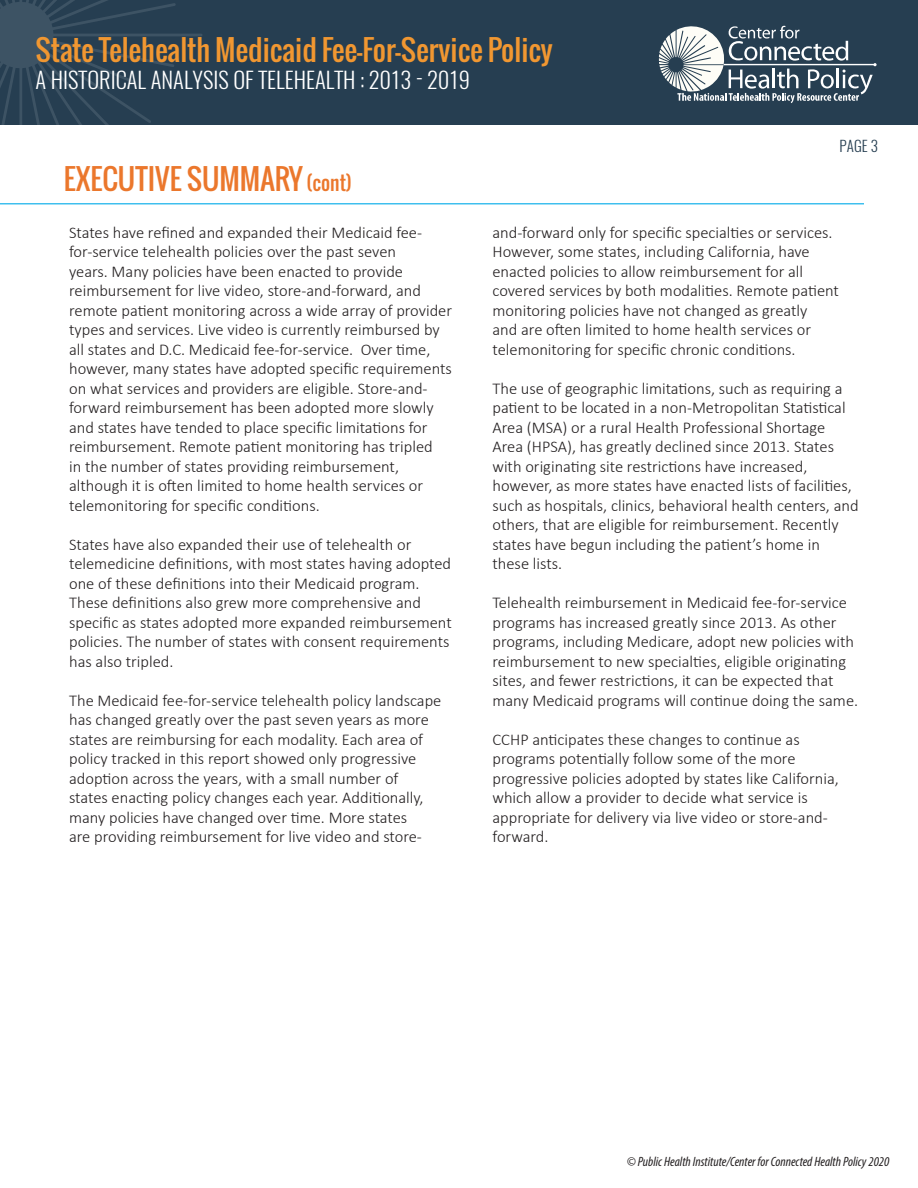
<style>
.page{position:relative;width:918px;height:1188px;background:#fff}
.page>*{position:absolute;margin:0;border:0;box-sizing:border-box;transform-origin:0 0}
.t1{font:28.5px "Oswald";color:#f19731}
.t2{font:28.5px "Oswald";color:#eb772c}
.t3{font:300 22.5px "Oswald";color:#fff}
.t4{font:300 16.5px/19.5px "Calibri";color:#231f20}
.t5{font:300 15px "Oswald";color:#263e51}
.t6{font:italic condensed 13.5px "Myriad Pro";color:#231f20}
.s1{font-size:19.5px}
</style>
<div class="page">
<div style="left:0;top:0;width:918px;height:125px;background:#263e51"></div>
<svg style="left:659px;top:26px;width:218px;height:77px"></svg>
<svg style="left:0;top:0;width:202px;height:125px"></svg>
<hr style="left:0;top:203px;width:864px;height:1px;background:#38bdee">
<h1 class="t1" style="left:36px;top:28px;width:518px">State Telehealth Medicaid Fee-For-Service Policy</h1>
<h2 class="t3" style="left:36px;top:65px;width:436px">A HISTORICAL ANALYSIS OF TELEHEALTH : 2013 - 2019</h2>
<p class="t5" style="left:840px;top:135px;width:40px">PAGE 3</p>
<p class="t2" style="left:64px;top:158px;width:290px">EXECUTIVE SUMMARY <span class="s1">(cont)</span></p>
<p class="t4" style="left:69px;top:223px;width:385px">States have refined and expanded their Medicaid fee&shy;for-service telehealth policies over the past seven<br>years. Many policies have been enacted to provide reimbursement for live video, store-and-forward, and remote patient monitoring across a wide array of provider types and services. Live video is currently reimbursed by all states and D.C. Medicaid fee-for-service. Over time, however, many states have adopted specific requirements on what services and providers are eligible. Store-and&shy;forward reimbursement has been adopted more slowly and states have tended to place specific limitations for reimbursement. Remote patient monitoring has tripled<br>in the number of states providing reimbursement, although it is often limited to home health services or telemonitoring for specific conditions.</p>
<p class="t4" style="left:69px;top:535px;width:384px">States have also expanded their use of telehealth or telemedicine definitions, with most states having adopted one of these definitions into their Medicaid program.<br>These definitions also grew more comprehensive and specific as states adopted more expanded reimbursement policies. The number of states with consent requirements has also tripled.</p>
<p class="t4" style="left:69px;top:691px;width:374px">The Medicaid fee-for-service telehealth policy landscape has changed greatly over the past seven years as more states are reimbursing for each modality. Each area of policy tracked in this report showed only progressive adoption across the years, with a small number of states enacting policy changes each year. Additionally, many policies have changed over time. More states<br>are providing reimbursement for live video and store-</p>
<p class="t4" style="left:492px;top:223px;width:348px">and-forward only for specific specialties or services.<br>However, some states, including California, have enacted policies to allow reimbursement for all covered services by both modalities. Remote patient monitoring policies have not changed as greatly<br>and are often limited to home health services or telemonitoring for specific chronic conditions.</p>
<p class="t4" style="left:492px;top:379px;width:368px">The use of geographic limitations, such as requiring a patient to be located in a non-Metropolitan Statistical Area (MSA) or a rural Health Professional Shortage Area (HPSA), has greatly declined since 2013. States with originating site restrictions have increased, however, as more states have enacted lists of facilities, such as hospitals, clinics, behavioral health centers, and others, that are eligible for reimbursement. Recently states have begun including the patient’s home in these lists.</p>
<p class="t4" style="left:492px;top:593px;width:367px">Telehealth reimbursement in Medicaid fee-for-service programs has increased greatly since 2013. As other programs, including Medicare, adopt new policies with reimbursement to new specialties, eligible originating sites, and fewer restrictions, it can be expected that many Medicaid programs will continue doing the same.</p>
<p class="t4" style="left:492px;top:730px;width:348px">CCHP anticipates these changes to continue as programs potentially follow some of the more progressive policies adopted by states like California, which allow a provider to decide what service is appropriate for delivery via live video or store-and&shy;forward.</p>
<p class="t6" style="left:627px;top:1154px;width:264px">© Public Health Institute/Center for Connected Health Policy 2020</p>
</div>
